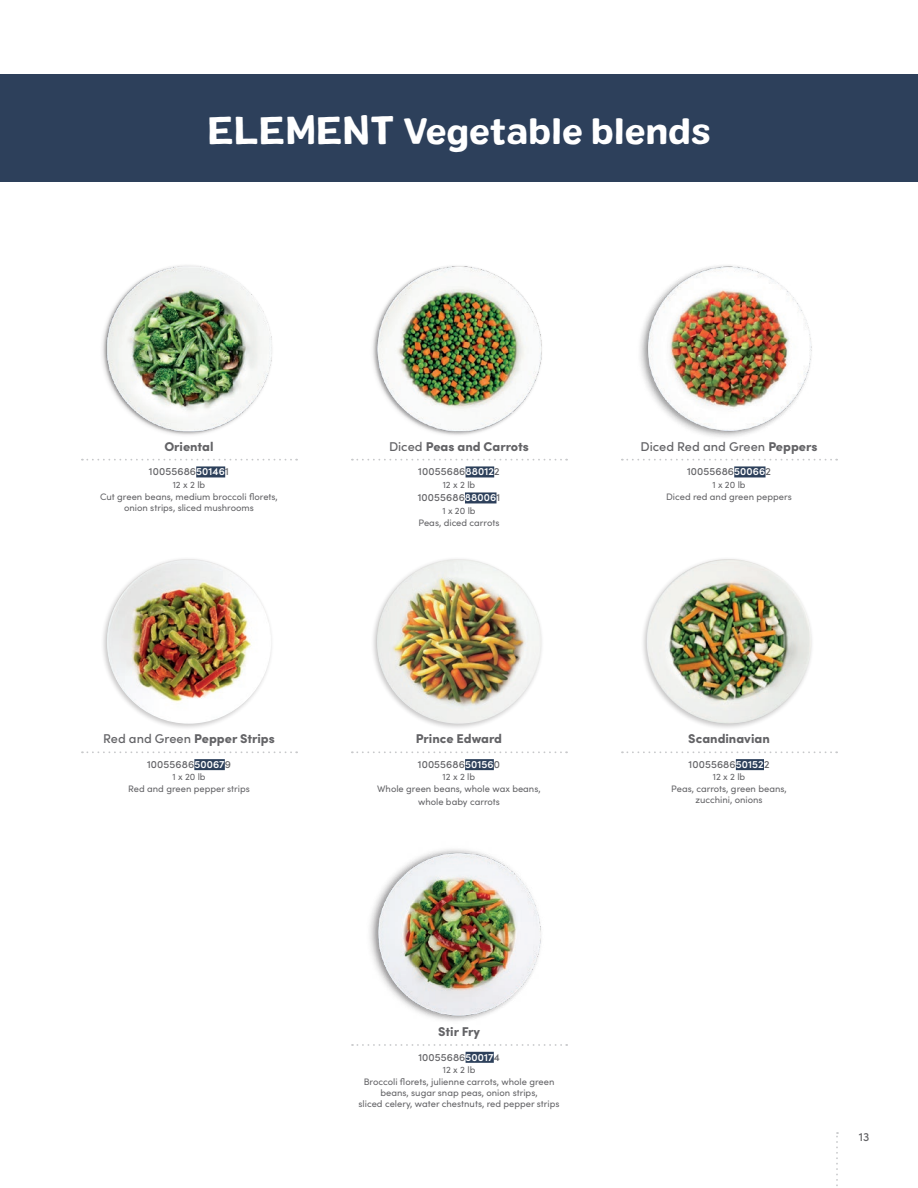
<style>
.page{position:relative;width:918px;height:1188px;background:#fff}
.page>*{position:absolute;margin:0;border:0;box-sizing:border-box;transform-origin:0 0}
.t1{font:36px "Colby St Bld";letter-spacing:-.01em;color:#fff}
.t2{font:900 12.75px "Sofia Pro";color:#636366}
.t3{font:500 12.75px "Sofia Pro";color:#636366}
.t4{font:500 12px "Sofia Pro";color:#636366}
.t5{font:500 10.5px "Sofia Pro";letter-spacing:.01em;color:#636366}
.t6{font:9.3px/12.1px "Sofia Pro";color:#636366;text-align:center}
.s1{font-size:39px}
.s2{font-weight:600;color:#fff}
.s3{font-weight:500}
.s4{font-weight:900}
</style>
<div class="page">
<svg style="left:836px;top:1132px;width:2px;height:54px"></svg>
<img style="left:102px;top:265px;width:170px;height:170px">
<img style="left:372px;top:266px;width:170px;height:169px">
<div style="left:100px;top:556px;width:174px;height:174px;background:#231f20;opacity:.25"></div>
<img style="left:107px;top:559px;width:164px;height:165px;border-radius:82px">
<img style="left:640px;top:265px;width:172px;height:172px">
<svg style="left:82px;top:459px;width:215px;height:2px"></svg>
<div style="left:196px;top:466px;width:29px;height:11px;background:#2d405b"></div>
<svg style="left:352px;top:459px;width:215px;height:2px"></svg>
<div style="left:466px;top:466px;width:28px;height:11px;background:#2d405b"></div>
<div style="left:465px;top:492px;width:31px;height:11px;background:#2d405b"></div>
<svg style="left:82px;top:751px;width:215px;height:2px"></svg>
<div style="left:194px;top:759px;width:31px;height:11px;background:#2d405b"></div>
<svg style="left:622px;top:459px;width:215px;height:2px"></svg>
<div style="left:734px;top:466px;width:32px;height:11px;background:#2d405b"></div>
<svg style="left:622px;top:751px;width:215px;height:2px"></svg>
<div style="left:736px;top:759px;width:28px;height:11px;background:#2d405b"></div>
<svg style="left:352px;top:751px;width:215px;height:2px"></svg>
<div style="left:465px;top:759px;width:29px;height:11px;background:#2d405b"></div>
<svg style="left:352px;top:1044px;width:215px;height:2px"></svg>
<div style="left:466px;top:1052px;width:28px;height:11px;background:#2d405b"></div>
<div style="left:0;top:74px;width:918px;height:108px;background:#2d405b"></div>
<div style="left:640px;top:556px;width:175px;height:174px;background:#231f20;opacity:.25"></div>
<img style="left:647px;top:559px;width:164px;height:165px;border-radius:82px">
<div style="left:370px;top:556px;width:175px;height:174px;background:#231f20;opacity:.25"></div>
<img style="left:377px;top:559px;width:164px;height:165px;border-radius:82px">
<img style="left:369px;top:849px;width:172px;height:172px">
<h1 class="t1" style="left:207px;top:108px;width:505px"><span class="s1">ELEMENT</span> Vegetable blends</h1>
<h2 class="t2" style="left:164px;top:436px;width:51px">Oriental</h2>
<p class="t5" style="left:149px;top:464px;width:82px">10055686<span class="s2">50146</span>1</p>
<p class="t6" style="left:100px;top:478px;width:179px">12 x 2 lb<br>Cut green beans, medium broccoli florets,</p>
<p class="t6" style="left:124px;top:501px;width:131px">onion strips, sliced mushrooms</p>
<h2 class="t2" style="left:103px;top:729px;width:173px"><span class="s3">Red and Green</span> Pepper Strips</h2>
<p class="t5" style="left:147px;top:757px;width:85px">10055686<span class="s2">50067</span>9</p>
<p class="t6" style="left:128px;top:770px;width:123px">1 x 20 lb<br>Red and green pepper strips</p>
<h2 class="t2" style="left:389px;top:436px;width:141px"><span class="s3">Diced</span> Peas and Carrots</h2>
<p class="t5" style="left:418px;top:464px;width:83px">10055686<span class="s2">88012</span>2</p>
<p class="t6" style="left:443px;top:478px;width:34px">12 x 2 lb</p>
<p class="t5" style="left:418px;top:490px;width:84px">10055686<span class="s2">88006</span>1</p>
<p class="t6" style="left:419px;top:504px;width:82px">1 x 20 lb<br>Peas, diced carrots</p>
<h2 class="t2" style="left:416px;top:729px;width:88px">Prince Edward</h2>
<p class="t5" style="left:418px;top:757px;width:84px">10055686<span class="s2">50156</span>0</p>
<p class="t6" style="left:377px;top:770px;width:165px">12 x 2 lb<br>Whole green beans, whole wax beans, whole baby carrots</p>
<h2 class="t3" style="left:641px;top:437px;width:178px">Diced Red and Green <span class="s4">Peppers</span></h2>
<p class="t5" style="left:687px;top:464px;width:85px">10055686<span class="s2">50066</span>2</p>
<p class="t6" style="left:666px;top:478px;width:127px">1 x 20 lb<br>Diced red and green peppers</p>
<h2 class="t2" style="left:688px;top:729px;width:83px">Scandinavian</h2>
<p class="t5" style="left:689px;top:757px;width:82px">10055686<span class="s2">50152</span>2</p>
<p class="t6" style="left:671px;top:770px;width:117px">12 x 2 lb<br>Peas, carrots, green beans,</p>
<p class="t6" style="left:695px;top:793px;width:69px">zucchini, onions</p>
<h2 class="t2" style="left:438px;top:1021px;width:43px">Stir Fry</h2>
<p class="t5" style="left:418px;top:1049px;width:83px">10055686<span class="s2">50017</span>4</p>
<p class="t6" style="left:364px;top:1063px;width:192px">12 x 2 lb<br>Broccoli florets, julienne carrots, whole green</p>
<p class="t6" style="left:359px;top:1087px;width:203px;line-height:10.8px">beans, sugar snap peas, onion strips,<br>sliced celery, water chestnuts, red pepper strips</p>
<p class="t4" style="left:859px;top:1128px;width:12px">13</p>
</div>
